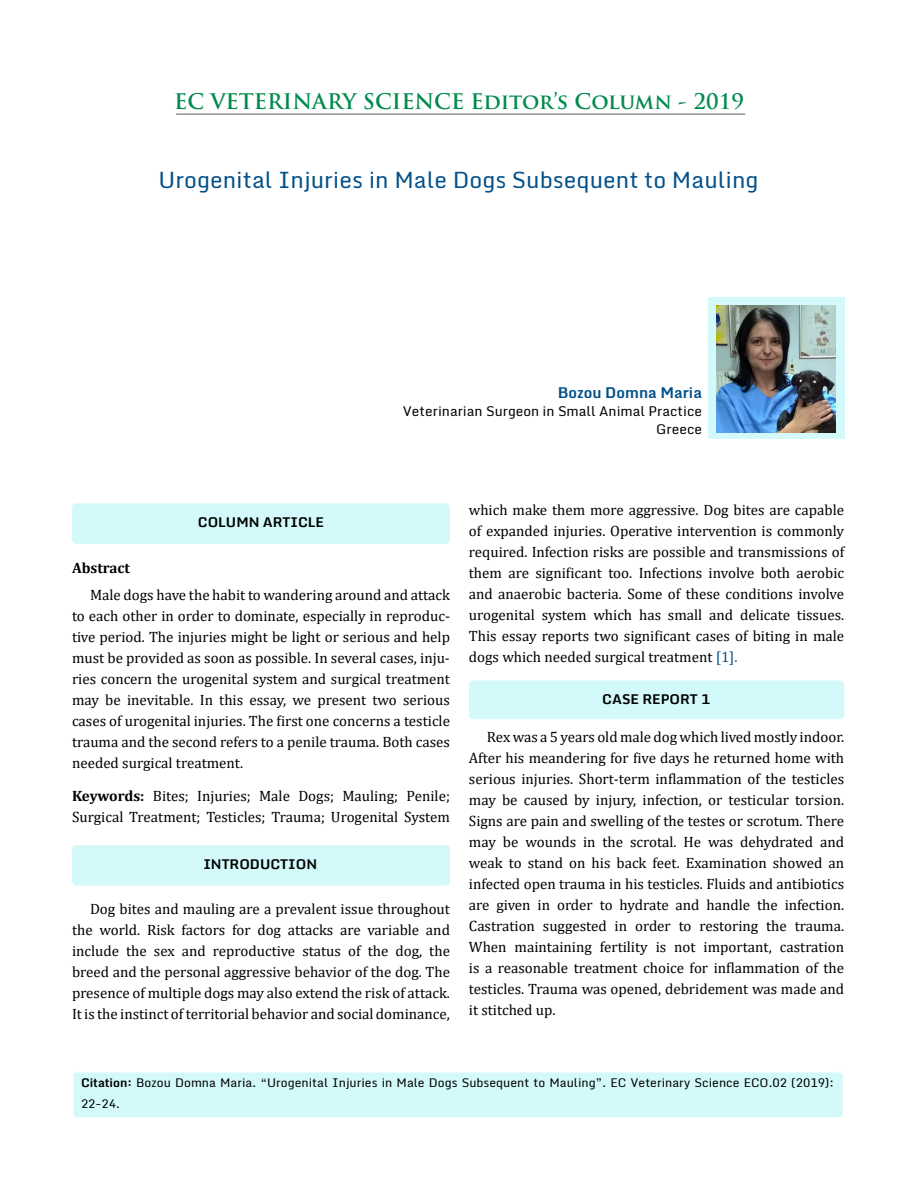
<style>
.page{position:relative;width:918px;height:1188px;background:#fff}
.page>*{position:absolute;margin:0;border:0;box-sizing:border-box;transform-origin:0 0}
.t1{font:22.5px "Monda";color:#035089}
.t2{font:700 21px "Trajan Pro";color:#008b4d}
.t3{font:15px/21px "Cambria";color:#000;text-align:justify}
.t4{font:700 15px "Monda";color:#035089}
.t5{font:700 15px "Cambria";color:#000}
.t6{font:13.5px/18px "Monda";color:#000;text-align:right}
.t7{font:700 13.5px "Monda";color:#000}
.t8{font:12px/21px "Monda";color:#000}
.s1{font-weight:700}
.s2{color:#035089}
</style>
<div class="page">
<div style="left:73px;top:1072px;width:770px;height:46px;background:#d3f9fa;border-radius:4px"></div>
<div style="left:72px;top:1071px;width:772px;height:48px;border:2px solid #fff;border-radius:4px"></div>
<hr style="left:176px;top:114px;width:569px;height:1px;background:#625d5b">
<div style="left:72px;top:503px;width:378px;height:41px;background:#d3f9fa;border-radius:4px"></div>
<div style="left:708px;top:297px;width:136px;height:142px;background:#d3f9fa"></div>
<img style="left:717px;top:306px;width:119px;height:126px">
<div style="left:72px;top:845px;width:378px;height:41px;background:#d3f9fa;border-radius:4px"></div>
<div style="left:469px;top:680px;width:375px;height:39px;background:#d3f9fa;border-radius:4px"></div>
<h2 class="t2" style="left:174px;top:88px;width:571px">EC VETERINARY SCIENCE Editor’s Column - 2019</h2>
<h1 class="t1" style="left:159px;top:165px;width:601px">Urogenital Injuries in Male Dogs Subsequent to Mauling</h1>
<p class="t4" style="left:558px;top:380px;width:146px">Bozou Domna Maria</p>
<p class="t6" style="left:403px;top:402px;width:301px">Veterinarian Surgeon in Small Animal Practice<br>Greece</p>
<p class="t7" style="left:198px;top:511px;width:128px">COLUMN ARTICLE</p>
<p class="t5" style="left:72px;top:557px;width:60px">Abstract</p>
<p class="t3" style="left:72px;top:584px;width:380px;text-indent:18px">Male dogs have the habit to wandering around and attack to each other in order to dominate, especially in reproduc&shy;tive period. The injuries might be light or serious and help must be provided as soon as possible. In several cases, inju&shy;ries concern the urogenital system and surgical treatment may be inevitable. In this essay, we present two serious cases of urogenital injuries. The first one concerns a testicle trauma and the second refers to a penile trauma. Both cases needed surgical treatment.</p>
<p class="t3" style="left:72px;top:785px;width:379px"><span class="s1">Keywords:</span> Bites; Injuries; Male Dogs; Mauling; Penile;<br>Surgical Treatment; Testicles; Trauma; Urogenital System</p>
<p class="t7" style="left:203px;top:853px;width:115px">INTRODUCTION</p>
<p class="t3" style="left:72px;top:899px;width:379px;text-indent:18px">Dog bites and mauling are a prevalent issue throughout the world. Risk factors for dog attacks are variable and include the sex and reproductive status of the dog, the breed and the personal aggressive behavior of the dog. The presence of multiple dogs may also extend the risk of attack.<br>It is the instinct of territorial behavior and social dominance,</p>
<p class="t3" style="left:469px;top:499px;width:377px">which make them more aggressive. Dog bites are capable of expanded injuries. Operative intervention is commonly required. Infection risks are possible and transmissions of them are significant too. Infections involve both aerobic and anaerobic bacteria. Some of these conditions involve urogenital system which has small and delicate tissues.<br>This essay reports two significant cases of biting in male dogs which needed surgical treatment <span class="s2">[1].</span></p>
<p class="t7" style="left:602px;top:688px;width:110px">CASE REPORT 1</p>
<p class="t3" style="left:469px;top:726px;width:377px;text-indent:18px">Rex was a 5 years old male dog which lived mostly indoor.<br>After his meandering for five days he returned home with serious injuries. Short-term inflammation of the testicles may be caused by injury, infection, or testicular torsion.<br>Signs are pain and swelling of the testes or scrotum. There may be wounds in the scrotal. He was dehydrated and weak to stand on his back feet. Examination showed an infected open trauma in his testicles. Fluids and antibiotics are given in order to hydrate and handle the infection.<br>Castration suggested in order to restoring the trauma.<br>When maintaining fertility is not important, castration is a reasonable treatment choice for inflammation of the testicles. Trauma was opened, debridement was made and it stitched up.</p>
<p class="t8" style="left:81px;top:1073px;width:754px"><span class="s1">Citation:</span> Bozou Domna Maria. “Urogenital Injuries in Male Dogs Subsequent to Mauling”. EC Veterinary Science ECO.02 (2019):<br>22-24.</p>
</div>
